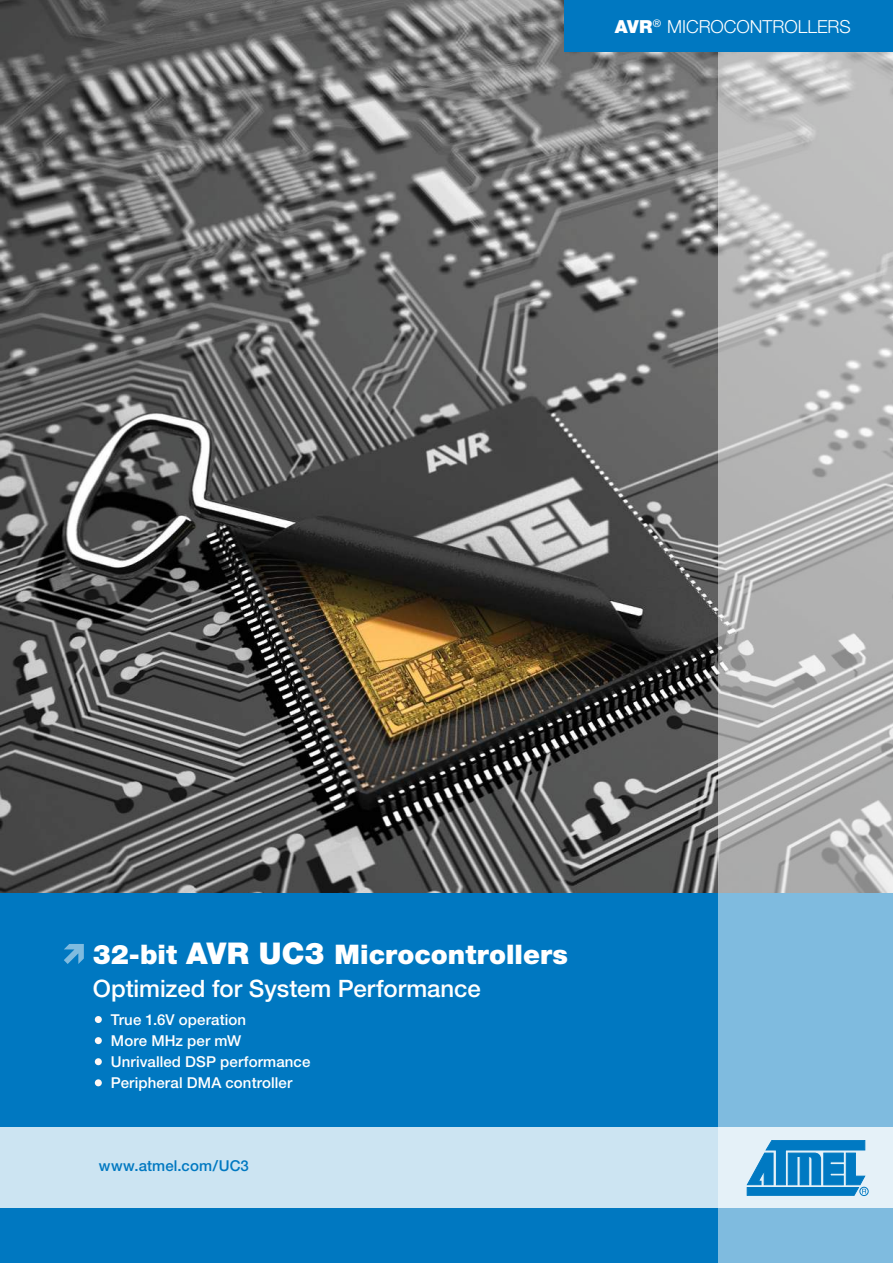
<style>
.page{position:relative;width:893px;height:1263px;background:#fff}
.page>*{position:absolute;margin:0;border:0;box-sizing:border-box;transform-origin:0 0}
.t1{font:900 27px "Helvetica Neue";color:#fff}
.t2{font:500 24px "Helvetica Neue";color:#fff}
.t3{font:300 18px "Helvetica Neue";color:#fff}
.t4{font:500 15px/21px "Helvetica Neue";letter-spacing:.01em;color:#fff}
.t5{font:500 15px "Helvetica Neue";letter-spacing:.005em;color:#0078c1}
.s1{font-weight:900}
.s2{font-size:30px}
</style>
<div class="page">
<img style="left:0;top:0;width:719px;height:893px">
<div style="left:0;top:893px;width:893px;height:370px;background:#0078c1"></div>
<svg style="left:719px;top:51px;width:174px;height:1212px"></svg>
<svg style="left:64px;top:944px;width:20px;height:20px"></svg>
<div style="left:564px;top:0;width:329px;height:51px;background:#0078c1"></div>
<div style="left:0;top:1127px;width:893px;height:81px;background:linear-gradient(to right,#c5e0f0,#ddedf6)"></div>
<div style="left:860px;top:1187px;width:8px;height:9px;border:1px solid #0079c2;border-radius:50%"></div>
<svg style="left:747px;top:1140px;width:119px;height:56px"></svg>
<div style="left:95px;top:1016px;width:7px;height:7px;background:#fff8f5;border-radius:50%"></div>
<div style="left:95px;top:1037px;width:7px;height:7px;background:#fff8f5;border-radius:50%"></div>
<div style="left:95px;top:1058px;width:7px;height:7px;background:#fff8f5;border-radius:50%"></div>
<div style="left:95px;top:1079px;width:7px;height:7px;background:#fff8f5;border-radius:50%"></div>
<p class="t3" style="left:615px;top:20px;width:238px"><span class="s1">AVR</span><sup>®</sup> MICROCONTROLLERS</p>
<h1 class="t1" style="left:93px;top:939px;width:476px">32-bit <span class="s2">AVR UC3</span> Microcontrollers</h1>
<h2 class="t2" style="left:93px;top:980px;width:390px">Optimized for System Performance</h2>
<p class="t4" style="left:111px;top:1011px;width:201px">True 1.6V operation<br>More MHz per mW<br>Unrivalled DSP performance<br>Peripheral DMA controller</p>
<p class="t5" style="left:99px;top:1159px;width:152px">www.atmel.com/UC3</p>
</div>
